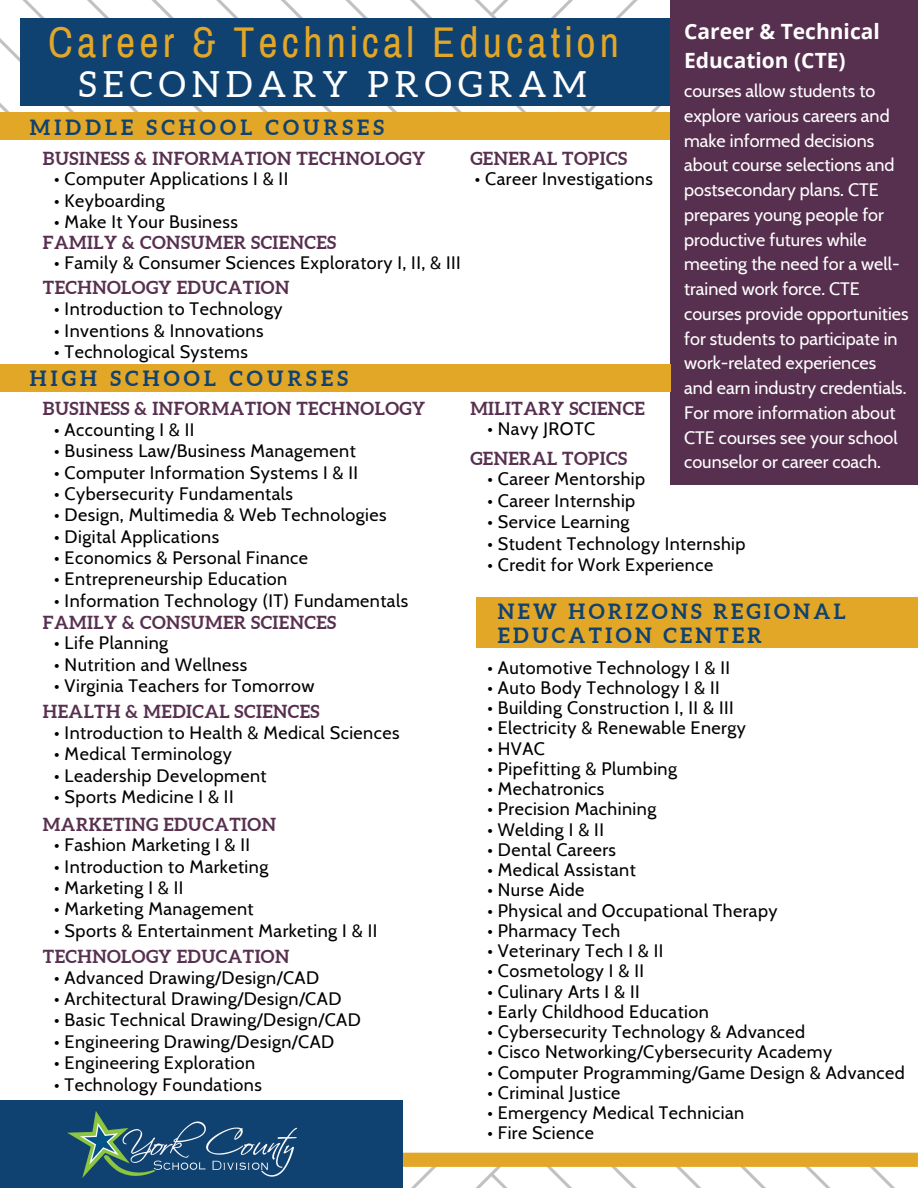
<style>
.page{position:relative;width:918px;height:1188px;background:#fff}
.page>*{position:absolute;margin:0;border:0;box-sizing:border-box;transform-origin:0 0}
.t1{font:42px "Archivo Narrow";letter-spacing:.1em;color:#e3a727}
.t2{font:36px "Aleo";letter-spacing:.17em;color:#fff}
.t3{font:700 21px "Aleo";letter-spacing:.2em;color:#104271}
.t4{font:700 21px/24.3px "Aleo";letter-spacing:.16em;color:#104271}
.t5{font:700 21px/29.2px "Open Sans";color:#fff}
.t6{font:18px "Cabin";letter-spacing:.025em;color:#000}
.t7{font:18px/24.8px "Cabin";color:#fff}
.t8{font:700 18px "Aleo";letter-spacing:.025em;color:#58304f}
</style>
<div class="page">
<div style="left:20px;top:18px;width:683px;height:88px;background:#104271"></div>
<div style="left:0;top:112px;width:670px;height:28px;background:#e3a727"></div>
<div style="left:670px;top:0;width:248px;height:485px;background:#58304f"></div>
<div style="left:476px;top:598px;width:442px;height:50px;background:#e3a727"></div>
<svg style="left:402px;top:1153px;width:516px;height:14px;background:#e2a728"></svg>
<div style="left:0;top:1101px;width:402px;height:87px;background:#104271"></div>
<img style="left:67px;top:1111px;width:230px;height:67px">
<div style="left:0;top:364px;width:670px;height:28px;background:#e3a727"></div>
<p class="t5" style="left:684px;top:16px;width:197px">Career &amp; Technical<br>Education (CTE)</p>
<p class="t1" style="left:48px;top:20px;width:572px">Career &amp; Technical Education</p>
<p class="t2" style="left:79px;top:64px;width:510px">SECONDARY PROGRAM</p>
<p class="t7" style="left:684px;top:78px;width:226px">courses allow students to explore various careers and make informed decisions about course selections and postsecondary plans. CTE prepares young people for productive futures while meeting the need for a well&shy;trained work force. CTE courses provide opportunities for students to participate in work-related experiences and earn industry credentials.<br>For more information about<br>CTE courses see your school counselor or career coach.</p>
<p class="t3" style="left:30px;top:116px;width:356px">MIDDLE SCHOOL COURSES</p>
<p class="t8" style="left:43px;top:148px;width:384px">BUSINESS &amp; INFORMATION TECHNOLOGY</p>
<p class="t6" style="left:54px;top:168px;width:236px">• Computer Applications I &amp; II</p>
<p class="t6" style="left:54px;top:189px;width:112px">• Keyboarding</p>
<p class="t6" style="left:54px;top:211px;width:185px">• Make It Your Business</p>
<p class="t8" style="left:43px;top:233px;width:295px">FAMILY &amp; CONSUMER SCIENCES</p>
<p class="t6" style="left:54px;top:252px;width:408px">• Family &amp; Consumer Sciences Exploratory I, II, &amp; III</p>
<p class="t8" style="left:43px;top:278px;width:248px">TECHNOLOGY EDUCATION</p>
<p class="t6" style="left:54px;top:298px;width:230px">• Introduction to Technology</p>
<p class="t6" style="left:54px;top:319px;width:211px">• Inventions &amp; Innovations</p>
<p class="t6" style="left:54px;top:341px;width:195px">• Technological Systems</p>
<p class="t8" style="left:43px;top:398px;width:384px">BUSINESS &amp; INFORMATION TECHNOLOGY</p>
<p class="t6" style="left:54px;top:418px;width:142px">• Accounting I &amp; II</p>
<p class="t6" style="left:54px;top:440px;width:303px">• Business Law/Business Management</p>
<p class="t6" style="left:54px;top:461px;width:306px">• Computer Information Systems I &amp; II</p>
<p class="t6" style="left:54px;top:483px;width:240px">• Cybersecurity Fundamentals</p>
<p class="t6" style="left:54px;top:504px;width:334px">• Design, Multimedia &amp; Web Technologies</p>
<p class="t6" style="left:54px;top:525px;width:167px">• Digital Applications</p>
<p class="t6" style="left:54px;top:547px;width:255px">• Economics &amp; Personal Finance</p>
<p class="t6" style="left:54px;top:568px;width:235px">• Entrepreneurship Education</p>
<p class="t6" style="left:54px;top:589px;width:355px">• Information Technology (IT) Fundamentals</p>
<p class="t8" style="left:470px;top:148px;width:158px">GENERAL TOPICS</p>
<p class="t6" style="left:475px;top:167px;width:180px">• Career Investigations</p>
<p class="t3" style="left:30px;top:366px;width:320px">HIGH SCHOOL COURSES</p>
<p class="t8" style="left:470px;top:398px;width:176px">MILITARY SCIENCE</p>
<p class="t6" style="left:487px;top:418px;width:109px">• Navy JROTC</p>
<p class="t8" style="left:470px;top:448px;width:158px">GENERAL TOPICS</p>
<p class="t6" style="left:487px;top:468px;width:159px">• Career Mentorship</p>
<p class="t6" style="left:487px;top:489px;width:149px">• Career Internship</p>
<p class="t6" style="left:487px;top:511px;width:144px">• Service Learning</p>
<p class="t6" style="left:487px;top:532px;width:260px">• Student Technology Internship</p>
<p class="t6" style="left:487px;top:554px;width:227px">• Credit for Work Experience</p>
<p class="t4" style="left:498px;top:599px;width:349px">NEW HORIZONS REGIONAL<br>EDUCATION CENTER</p>
<p class="t8" style="left:43px;top:612px;width:295px">FAMILY &amp; CONSUMER SCIENCES</p>
<p class="t6" style="left:54px;top:632px;width:116px">• Life Planning</p>
<p class="t6" style="left:54px;top:653px;width:195px">• Nutrition and Wellness</p>
<p class="t6" style="left:54px;top:675px;width:262px">• Virginia Teachers for Tomorrow</p>
<p class="t6" style="left:487px;top:656px;width:244px">• Automotive Technology I &amp; II</p>
<p class="t6" style="left:487px;top:677px;width:234px">• Auto Body Technology I &amp; II</p>
<p class="t6" style="left:487px;top:697px;width:248px">• Building Construction I, II &amp; III</p>
<p class="t6" style="left:487px;top:717px;width:260px">• Electricity &amp; Renewable Energy</p>
<p class="t6" style="left:487px;top:737px;width:59px">• HVAC</p>
<p class="t6" style="left:487px;top:758px;width:191px">• Pipefitting &amp; Plumbing</p>
<p class="t6" style="left:487px;top:778px;width:118px">• Mechatronics</p>
<p class="t6" style="left:487px;top:798px;width:170px">• Precision Machining</p>
<p class="t6" style="left:487px;top:818px;width:118px">• Welding I &amp; II</p>
<p class="t6" style="left:487px;top:839px;width:130px">• Dental Careers</p>
<p class="t6" style="left:487px;top:859px;width:150px">• Medical Assistant</p>
<p class="t6" style="left:487px;top:879px;width:99px">• Nurse Aide</p>
<p class="t6" style="left:487px;top:899px;width:292px">• Physical and Occupational Therapy</p>
<p class="t6" style="left:487px;top:920px;width:134px">• Pharmacy Tech</p>
<p class="t6" style="left:487px;top:940px;width:178px">• Veterinary Tech I &amp; II</p>
<p class="t6" style="left:487px;top:960px;width:158px">• Cosmetology I &amp; II</p>
<p class="t6" style="left:487px;top:980px;width:154px">• Culinary Arts I &amp; II</p>
<p class="t6" style="left:487px;top:1001px;width:223px">• Early Childhood Education</p>
<p class="t6" style="left:487px;top:1021px;width:319px">• Cybersecurity Technology &amp; Advanced</p>
<p class="t6" style="left:487px;top:1041px;width:346px">• Cisco Networking/Cybersecurity Academy</p>
<p class="t6" style="left:487px;top:1061px;width:419px">• Computer Programming/Game Design &amp; Advanced</p>
<p class="t6" style="left:487px;top:1082px;width:135px">• Criminal Justice</p>
<p class="t6" style="left:487px;top:1102px;width:258px">• Emergency Medical Technician</p>
<p class="t6" style="left:487px;top:1122px;width:108px">• Fire Science</p>
<p class="t8" style="left:43px;top:702px;width:278px">HEALTH &amp; MEDICAL SCIENCES</p>
<p class="t6" style="left:54px;top:722px;width:347px">• Introduction to Health &amp; Medical Sciences</p>
<p class="t6" style="left:54px;top:743px;width:179px">• Medical Terminology</p>
<p class="t6" style="left:54px;top:764px;width:214px">• Leadership Development</p>
<p class="t6" style="left:54px;top:786px;width:181px">• Sports Medicine I &amp; II</p>
<p class="t8" style="left:43px;top:814px;width:235px">MARKETING EDUCATION</p>
<p class="t6" style="left:54px;top:834px;width:197px">• Fashion Marketing I &amp; II</p>
<p class="t6" style="left:54px;top:855px;width:216px">• Introduction to Marketing</p>
<p class="t6" style="left:54px;top:877px;width:131px">• Marketing I &amp; II</p>
<p class="t6" style="left:54px;top:898px;width:201px">• Marketing Management</p>
<p class="t6" style="left:54px;top:919px;width:325px">• Sports &amp; Entertainment Marketing I &amp; II</p>
<p class="t8" style="left:43px;top:946px;width:248px">TECHNOLOGY EDUCATION</p>
<p class="t6" style="left:54px;top:966px;width:267px">• Advanced Drawing/Design/CAD</p>
<p class="t6" style="left:54px;top:988px;width:289px">• Architectural Drawing/Design/CAD</p>
<p class="t6" style="left:54px;top:1009px;width:308px">• Basic Technical Drawing/Design/CAD</p>
<p class="t6" style="left:54px;top:1030px;width:282px">• Engineering Drawing/Design/CAD</p>
<p class="t6" style="left:54px;top:1052px;width:203px">• Engineering Exploration</p>
<p class="t6" style="left:54px;top:1073px;width:209px">• Technology Foundations</p>
</div>
